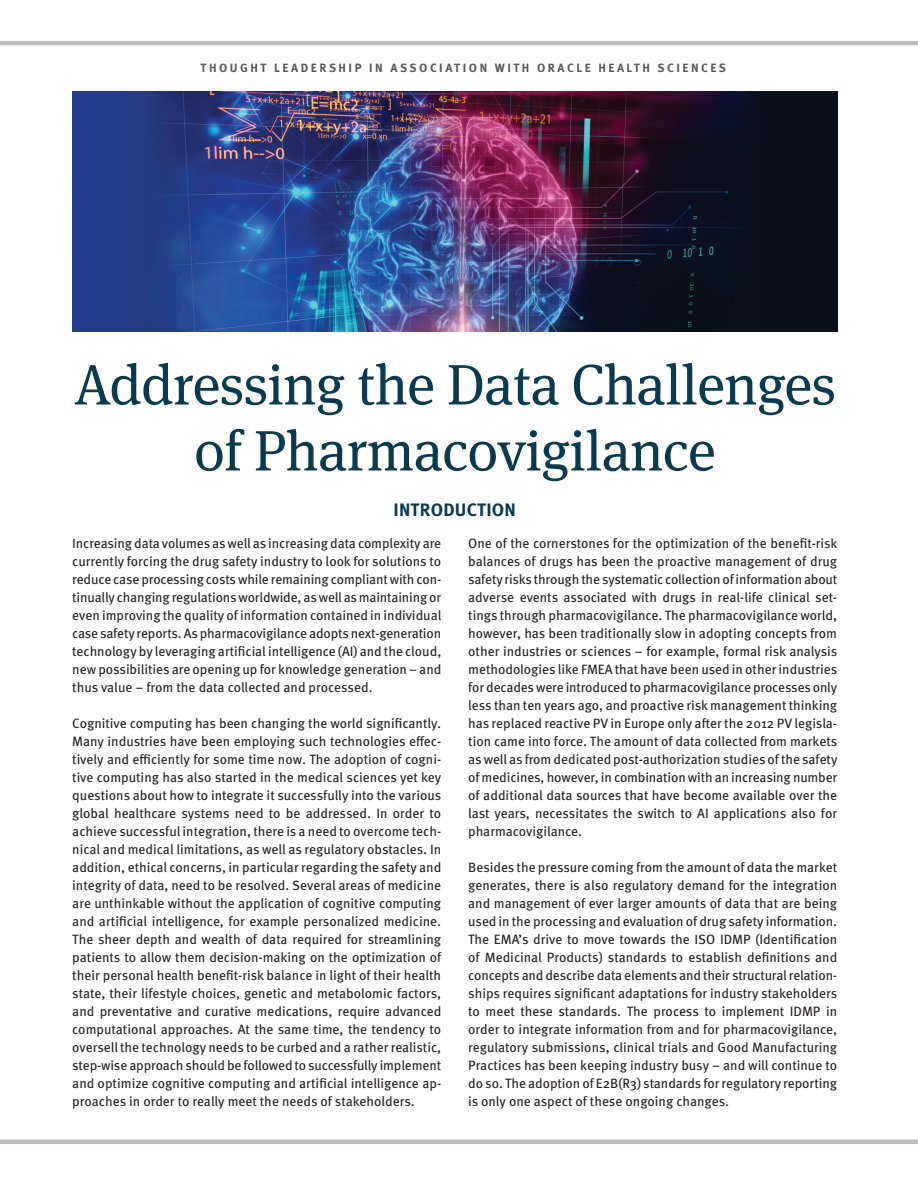
<style>
.page{position:relative;width:918px;height:1188px;background:#fff}
.page>*{position:absolute;margin:0;border:0;box-sizing:border-box;transform-origin:0 0}
.t1{font:57px/66px "Meta Serif OT";letter-spacing:-.01em;color:#093a4d;text-align:center}
.subhead_1{font:700 18px "Meta OT";letter-spacing:.01em;color:#093a4d}
.sidebar_body{font:13.5px/18px "Meta OT";color:#231f20;text-align:justify}
.t2{font:700 12px "Meta OT";letter-spacing:.21em;color:#57585a}
</style>
<div class="page">
<hr style="left:0;top:41px;width:918px;height:4px;background:#bcbdc0">
<hr style="left:0;top:1140px;width:918px;height:4px;background:#bcbdc0">
<img style="left:72px;top:91px;width:766px;height:241px">
<p class="t2" style="left:201px;top:61px;width:527px">THOUGHT LEADERSHIP IN ASSOCIATION WITH ORACLE HEALTH SCIENCES</p>
<p class="t1" style="left:74px;top:353px;width:764px">Addressing the Data Challenges of Pharmacovigilance</p>
<p class="subhead_1" style="left:394px;top:499px;width:124px">INTRODUCTION</p>
<p class="sidebar_body" style="left:72px;top:534px;width:371px">Increasing data volumes as well as increasing data complexity are currently forcing the drug safety industry to look for solutions to reduce case processing costs while remaining compliant with con&shy;tinually changing regulations worldwide, as well as maintaining or even improving the quality of information contained in individual case safety reports. As pharmacovigilance adopts next-generation technology by leveraging artificial intelligence (AI) and the cloud, new possibilities are opening up for knowledge generation – and thus value – from the data collected and processed.</p>
<p class="sidebar_body" style="left:72px;top:714px;width:371px">Cognitive computing has been changing the world significantly.<br>Many industries have been employing such technologies effec&shy;tively and efficiently for some time now. The adoption of cogni&shy;tive computing has also started in the medical sciences yet key questions about how to integrate it successfully into the various global healthcare systems need to be addressed. In order to achieve successful integration, there is a need to overcome tech&shy;nical and medical limitations, as well as regulatory obstacles. In addition, ethical concerns, in particular regarding the safety and integrity of data, need to be resolved. Several areas of medicine are unthinkable without the application of cognitive computing and artificial intelligence, for example personalized medicine.<br>The sheer depth and wealth of data required for streamlining patients to allow them decision-making on the optimization of their personal health benefit-risk balance in light of their health state, their lifestyle choices, genetic and metabolomic factors, and preventative and curative medications, require advanced computational approaches. At the same time, the tendency to oversell the technology needs to be curbed and a rather realistic, step-wise approach should be followed to successfully implement and optimize cognitive computing and artificial intelligence ap&shy;proaches in order to really meet the needs of stakeholders.</p>
<p class="sidebar_body" style="left:468px;top:534px;width:371px">One of the cornerstones for the optimization of the benefit-risk balances of drugs has been the proactive management of drug safety risks through the systematic collection of information about adverse events associated with drugs in real-life clinical set&shy;tings through pharmacovigilance. The pharmacovigilance world, however, has been traditionally slow in adopting concepts from other industries or sciences – for example, formal risk analysis methodologies like FMEA that have been used in other industries for decades were introduced to pharmacovigilance processes only less than ten years ago, and proactive risk management thinking has replaced reactive PV in Europe only after the 2012 PV legisla&shy;tion came into force. The amount of data collected from markets as well as from dedicated post-authorization studies of the safety of medicines, however, in combination with an increasing number of additional data sources that have become available over the last years, necessitates the switch to AI applications also for pharmacovigilance.</p>
<p class="sidebar_body" style="left:468px;top:858px;width:371px">Besides the pressure coming from the amount of data the market generates, there is also regulatory demand for the integration and management of ever larger amounts of data that are being used in the processing and evaluation of drug safety information.<br>The EMA’s drive to move towards the ISO IDMP (Identification of Medicinal Products) standards to establish definitions and concepts and describe data elements and their structural relation&shy;ships requires significant adaptations for industry stakeholders to meet these standards. The process to implement IDMP in order to integrate information from and for pharmacovigilance, regulatory submissions, clinical trials and Good Manufacturing Practices has been keeping industry busy – and will continue to do so. The adoption of E2B(R3) standards for regulatory reporting is only one aspect of these ongoing changes.</p>
</div>
